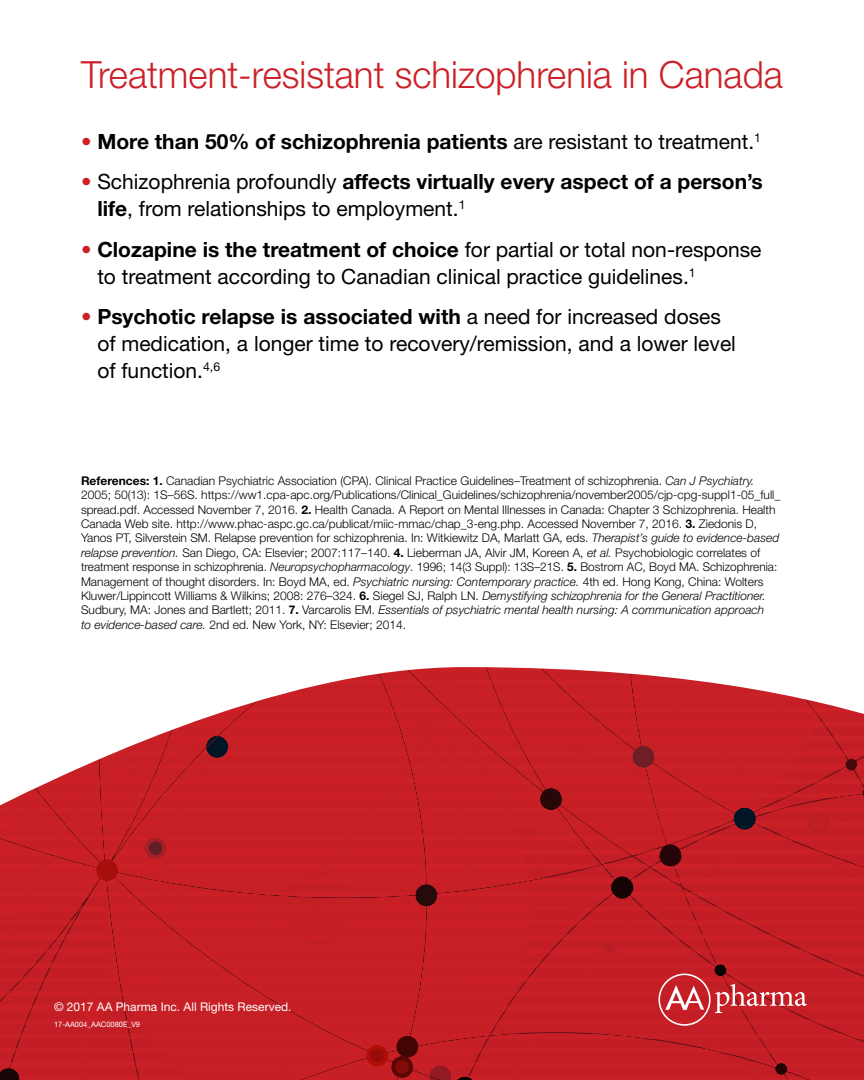
<style>
.page{position:relative;width:864px;height:1080px;background:#fff}
.page>*{position:absolute;margin:0;border:0;box-sizing:border-box;transform-origin:0 0}
.t1{font:300 37.5px "Helvetica Neue LT Std";color:#cc2027}
.t2{font:21px/27px "Helvetica Neue LT Std";color:#000}
.t3{font:700 21px "Helvetica Neue LT Std";color:#000}
.t4{font:300 12px/14.4px "Helvetica Neue LT Std";color:#000}
.t5{font:12px "Helvetica Neue LT Std";color:#fff}
.t6{font:7.5px "Helvetica Neue LT Std";color:#fff}
.s1{font-weight:400;color:#cc2027}
.s2{font-weight:400}
.s3{color:#cc2027}
.s4{font-weight:700}
.s5{font-style:italic}
</style>
<div class="page">
<div style="left:0;top:826px;width:864px;height:236px;background:#c71f26"></div>
<svg style="left:611px;top:876px;width:22px;height:23px"></svg>
<div style="left:615px;top:881px;width:14px;height:13px;background:#160404;border-radius:50%"></div>
<svg style="left:734px;top:807px;width:22px;height:23px"></svg>
<div style="left:366px;top:1045px;width:22px;height:22px;background:#b00f09;border-radius:50%"></div>
<div style="left:370px;top:1049px;width:14px;height:14px;background:#980d09;border-radius:50%"></div>
<svg style="left:96px;top:859px;width:22px;height:22px"></svg>
<div style="left:100px;top:863px;width:14px;height:14px;background:#a40f0b;border-radius:50%"></div>
<div style="left:0;top:1062px;width:864px;height:18px;background:#c71f26"></div>
<svg style="left:775px;top:1063px;width:12px;height:12px"></svg>
<div style="left:715px;top:964px;width:11px;height:12px;background:#080403;border-radius:50%"></div>
<svg style="left:415px;top:884px;width:22px;height:22px"></svg>
<div style="left:420px;top:889px;width:13px;height:13px;background:#250c0b;border-radius:50%"></div>
<svg style="left:396px;top:1036px;width:22px;height:22px"></svg>
<div style="left:401px;top:1040px;width:13px;height:13px;background:#430604;border-radius:50%"></div>
<svg style="left:391px;top:1056px;width:22px;height:22px"></svg>
<div style="left:395px;top:1060px;width:14px;height:14px;background:#840b07;border-radius:50%"></div>
<svg style="left:659px;top:845px;width:23px;height:22px"></svg>
<div style="left:664px;top:849px;width:13px;height:13px;background:#250507;border-radius:50%"></div>
<svg style="left:0;top:667px;width:864px;height:159px;fill:#c81f26"></svg>
<div style="left:0;top:974px;width:864px;height:52px;background:#c71f26"></div>
<h1 class="t1" style="left:81px;top:52px;width:703px">Treatment-resistant schizophrenia in Canada</h1>
<h2 class="t3" style="left:81px;top:128px;width:682px"><span class="s1">•</span> More than 50% of schizophrenia patients <span class="s2">are resistant to treatment.</span><sup>1</sup></h2>
<h2 class="t2" style="left:97px;top:168px;width:667px;text-indent:-16px"><span class="s3">•</span> Schizophrenia profoundly <span class="s4">affects virtually every aspect of a person’s life</span>, from relationships to employment.<sup>1</sup></h2>
<h2 class="t2" style="left:97px;top:235px;width:666px;text-indent:-16px"><span class="s3">•</span> <span class="s4">Clozapine is the treatment of choice</span> for partial or total non-response to treatment according to Canadian clinical practice guidelines.<sup>1</sup></h2>
<h2 class="t2" style="left:97px;top:303px;width:640px;text-indent:-16px"><span class="s3">•</span> <span class="s4">Psychotic relapse is associated with</span> a need for increased doses of medication, a longer time to recovery/remission, and a lower level of function.<sup>4,6</sup></h2>
<p class="t4" style="left:81px;top:473px;width:701px"><span class="s4">References: 1.</span> Canadian Psychiatric Association (CPA). Clinical Practice Guidelines–Treatment of schizophrenia. <span class="s5">Can J Psychiatry.<br></span>2005; 50(13): 1S–56S. https://ww1.cpa-apc.org/Publications/Clinical_Guidelines/schizophrenia/november2005/cjp-cpg-suppl1-05_full_ spread.pdf. Accessed November 7, 2016. <span class="s4">2.</span> Health Canada. A Report on Mental Illnesses in Canada: Chapter 3 Schizophrenia. Health Canada Web site. http://www.phac-aspc.gc.ca/publicat/miic-mmac/chap_3-eng.php. Accessed November 7, 2016. <span class="s4">3.</span> Ziedonis D, Yanos PT, Silverstein SM. Relapse prevention for schizophrenia. In: Witkiewitz DA, Marlatt GA, eds. <span class="s5">Therapist’s guide to evidence-based relapse prevention.</span> San Diego, CA: Elsevier; 2007:117–140. <span class="s4">4.</span> Lieberman JA, Alvir JM, Koreen A, <span class="s5">et al.</span> Psychobiologic correlates of treatment response in schizophrenia. <span class="s5">Neuropsychopharmacology</span>. 1996; 14(3 Suppl): 13S–21S. <span class="s4">5.</span> Bostrom AC, Boyd MA. Schizophrenia:<br>Management of thought disorders. In: Boyd MA, ed. <span class="s5">Psychiatric nursing: Contemporary practice.</span> 4th ed. Hong Kong, China: Wolters Kluwer/Lippincott Williams &amp; Wilkins; 2008: 276–324. <span class="s4">6.</span> Siegel SJ, Ralph LN. <span class="s5">Demystifying schizophrenia for the General Practitioner.<br></span>Sudbury, MA: Jones and Bartlett; 2011. <span class="s4">7.</span> Varcarolis EM. <span class="s5">Essentials of psychiatric mental health nursing: A communication approach<br>to evidence-based care.</span> 2nd ed. New York, NY: Elsevier; 2014.</p>
<p class="t5" style="left:54px;top:1000px;width:239px">© 2017 AA Pharma Inc. All Rights Reserved.</p>
<p class="t6" style="left:54px;top:1020px;width:88px">17-AA004_AAC0080E_V9</p>
</div>
